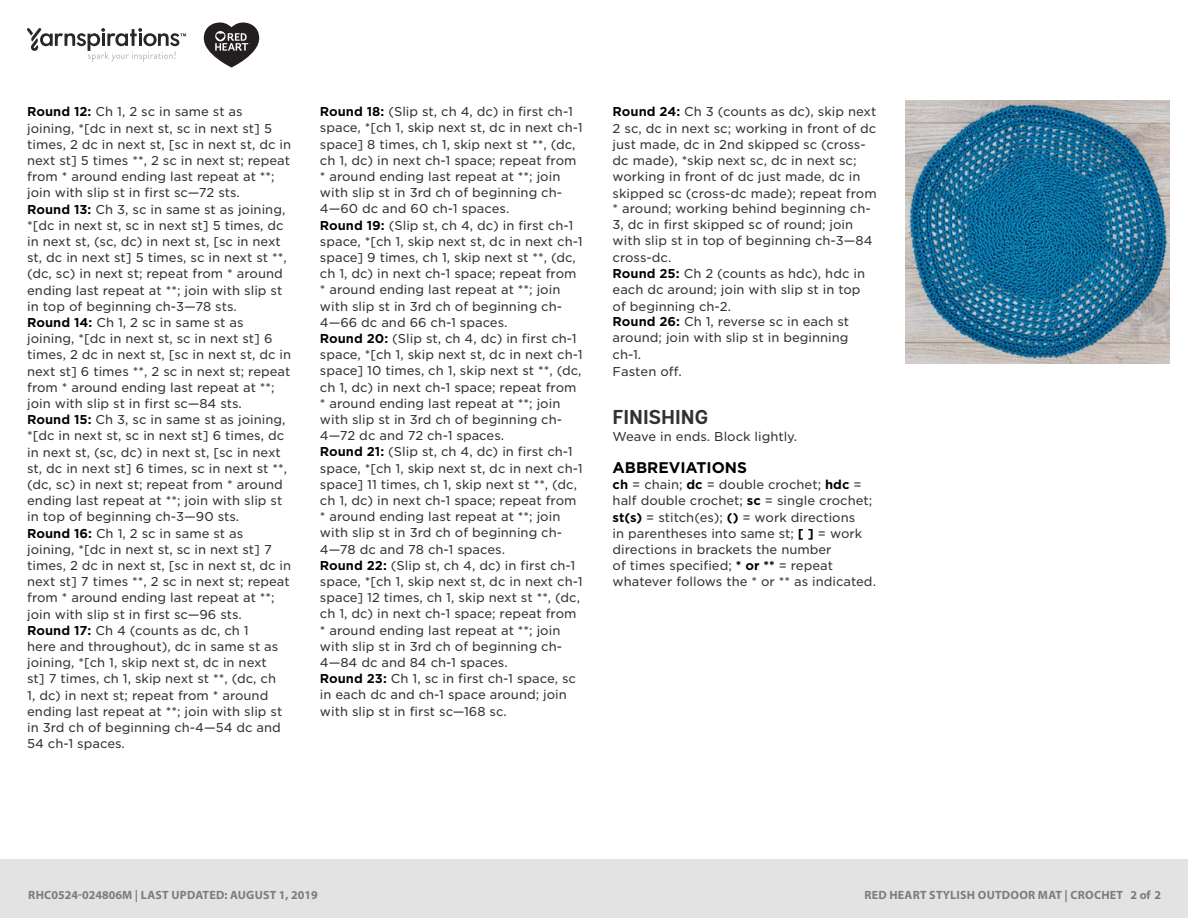
<style>
.page{position:relative;width:1188px;height:918px;background:#fff}
.page>*{position:absolute;margin:0;border:0;box-sizing:border-box;transform-origin:0 0}
.t1{font:700 20.1px "Andes Rounded";color:#2e3236}
.t2{font:700 15.45px "Gotham";color:#000}
.t3{font:12.3px/16.2px "Gotham S Sm";color:#333334}
.t4{font:700 12px "Myriad Pro";letter-spacing:.02em;color:#7d7d7d}
.t5{font:10.8px "Gotham S Sm";color:#58595b}
.t6{font:9.3px "Gotham";letter-spacing:.02em;color:#58595b}
.s1{font-weight:700;color:#000}
.s2{font-weight:500}
</style>
<div class="page">
<img style="left:905px;top:100px;width:264px;height:263px">
<div style="left:0;top:860px;width:1188px;height:58px;background:#e4e3e3"></div>
<svg style="left:27px;top:28px;width:159px;height:34px"></svg>
<svg style="left:204px;top:22px;width:55px;height:46px"></svg>
<p class="t3" style="left:27px;top:104px;width:265px"><span class="s1">Round 12:</span> Ch 1, 2 sc in same st as joining, *[dc in next st, sc in next st] 5 times, 2 dc in next st, [sc in next st, dc in next st] 5 times **, 2 sc in next st; repeat from * around ending last repeat at **; join with slip st in first sc—72 sts.<br><span class="s1">Round 13:</span> Ch 3, sc in same st as joining, *[dc in next st, sc in next st] 5 times, dc in next st, (sc, dc) in next st, [sc in next st, dc in next st] 5 times, sc in next st **, (dc, sc) in next st; repeat from * around ending last repeat at **; join with slip st in top of beginning ch-3—78 sts.<br><span class="s1">Round 14:</span> Ch 1, 2 sc in same st as joining, *[dc in next st, sc in next st] 6 times, 2 dc in next st, [sc in next st, dc in next st] 6 times **, 2 sc in next st; repeat from * around ending last repeat at **; join with slip st in first sc—84 sts.<br><span class="s1">Round 15:</span> Ch 3, sc in same st as joining, *[dc in next st, sc in next st] 6 times, dc in next st, (sc, dc) in next st, [sc in next st, dc in next st] 6 times, sc in next st **, (dc, sc) in next st; repeat from * around ending last repeat at **; join with slip st in top of beginning ch-3—90 sts.<br><span class="s1">Round 16:</span> Ch 1, 2 sc in same st as joining, *[dc in next st, sc in next st] 7 times, 2 dc in next st, [sc in next st, dc in next st] 7 times **, 2 sc in next st; repeat from * around ending last repeat at **; join with slip st in first sc—96 sts.<br><span class="s1">Round 17:</span> Ch 4 (counts as dc, ch 1<br>here and throughout), dc in same st as joining, *[ch 1, skip next st, dc in next<br>st] 7 times, ch 1, skip next st **, (dc, ch<br>1, dc) in next st; repeat from * around ending last repeat at **; join with slip st in 3rd ch of beginning ch-4—54 dc and 54 ch-1 spaces.</p>
<p class="t3" style="left:320px;top:103px;width:264px"><span class="s1">Round 18:</span> (Slip st, ch 4, dc) in first ch-1 space, *[ch 1, skip next st, dc in next ch-1 space] 8 times, ch 1, skip next st **, (dc, ch 1, dc) in next ch-1 space; repeat from * around ending last repeat at **; join with slip st in 3rd ch of beginning ch-4—60 dc and 60 ch-1 spaces.<br><span class="s1">Round 19:</span> (Slip st, ch 4, dc) in first ch-1 space, *[ch 1, skip next st, dc in next ch-1 space] 9 times, ch 1, skip next st **, (dc, ch 1, dc) in next ch-1 space; repeat from * around ending last repeat at **; join with slip st in 3rd ch of beginning ch-4—66 dc and 66 ch-1 spaces.<br><span class="s1">Round 20:</span> (Slip st, ch 4, dc) in first ch-1 space, *[ch 1, skip next st, dc in next ch-1 space] 10 times, ch 1, skip next st **, (dc, ch 1, dc) in next ch-1 space; repeat from * around ending last repeat at **; join with slip st in 3rd ch of beginning ch-4—72 dc and 72 ch-1 spaces.<br><span class="s1">Round 21:</span> (Slip st, ch 4, dc) in first ch-1 space, *[ch 1, skip next st, dc in next ch-1 space] 11 times, ch 1, skip next st **, (dc, ch 1, dc) in next ch-1 space; repeat from * around ending last repeat at **; join with slip st in 3rd ch of beginning ch-4—78 dc and 78 ch-1 spaces.<br><span class="s1">Round 22:</span> (Slip st, ch 4, dc) in first ch-1 space, *[ch 1, skip next st, dc in next ch-1 space] 12 times, ch 1, skip next st **, (dc, ch 1, dc) in next ch-1 space; repeat from * around ending last repeat at **; join with slip st in 3rd ch of beginning ch-4—84 dc and 84 ch-1 spaces.<br><span class="s1">Round 23:</span> Ch 1, sc in first ch-1 space, sc in each dc and ch-1 space around; join with slip st in first sc—168 sc.</p>
<p class="t3" style="left:613px;top:104px;width:266px"><span class="s1">Round 24:</span> Ch 3 (counts as dc), skip next 2 sc, dc in next sc; working in front of dc just made, dc in 2nd skipped sc (cross&shy;dc made), *skip next sc, dc in next sc; working in front of dc just made, dc in skipped sc (cross-dc made); repeat from * around; working behind beginning ch-3, dc in first skipped sc of round; join with slip st in top of beginning ch-3—84 cross-dc.</p>
<p class="t3" style="left:613px;top:265px;width:254px;line-height:16.6px"><span class="s1">Round 25:</span> Ch 2 (counts as hdc), hdc in each dc around; join with slip st in top of beginning ch-2.</p>
<p class="t3" style="left:613px;top:313px;width:238px"><span class="s1">Round 26:</span> Ch 1, reverse sc in each st around; join with slip st in beginning ch-1.<br>Fasten off.</p>
<p class="t1" style="left:613px;top:405px;width:97px">FINISHING</p>
<p class="t3" style="left:613px;top:428px;width:186px">Weave in ends. Block lightly.</p>
<p class="t2" style="left:613px;top:457px;width:136px">ABBREVIATIONS</p>
<p class="t3" style="left:613px;top:476px;width:265px"><span class="s1">ch</span> = chain; <span class="s1">dc</span> = double crochet; <span class="s1">hdc</span> = half double crochet; <span class="s1">sc</span> = single crochet; <span class="s1">st(s)</span> = stitch(es); <span class="s1">()</span> = work directions<br>in parentheses into same st; <span class="s1">[ ]</span> = work directions in brackets the number<br>of times specified; <span class="s1">* or **</span> = repeat whatever follows the * or ** as indicated.</p>
<p class="t6" style="left:27px;top:884px;width:99px">©2016 Coats &amp; Clark</p>
<p class="t5" style="left:1106px;top:883px;width:66px">Page <span class="s2">2</span> of <span class="s2">2</span></p>
<p class="t4" style="left:28px;top:887px;width:291px">RHC0524-024806M | LAST UPDATED: AUGUST 1, 2019</p>
<p class="t4" style="left:864px;top:887px;width:298px">RED HEART STYLISH OUTDOOR MAT | CROCHET 2 of 2</p>
</div>
